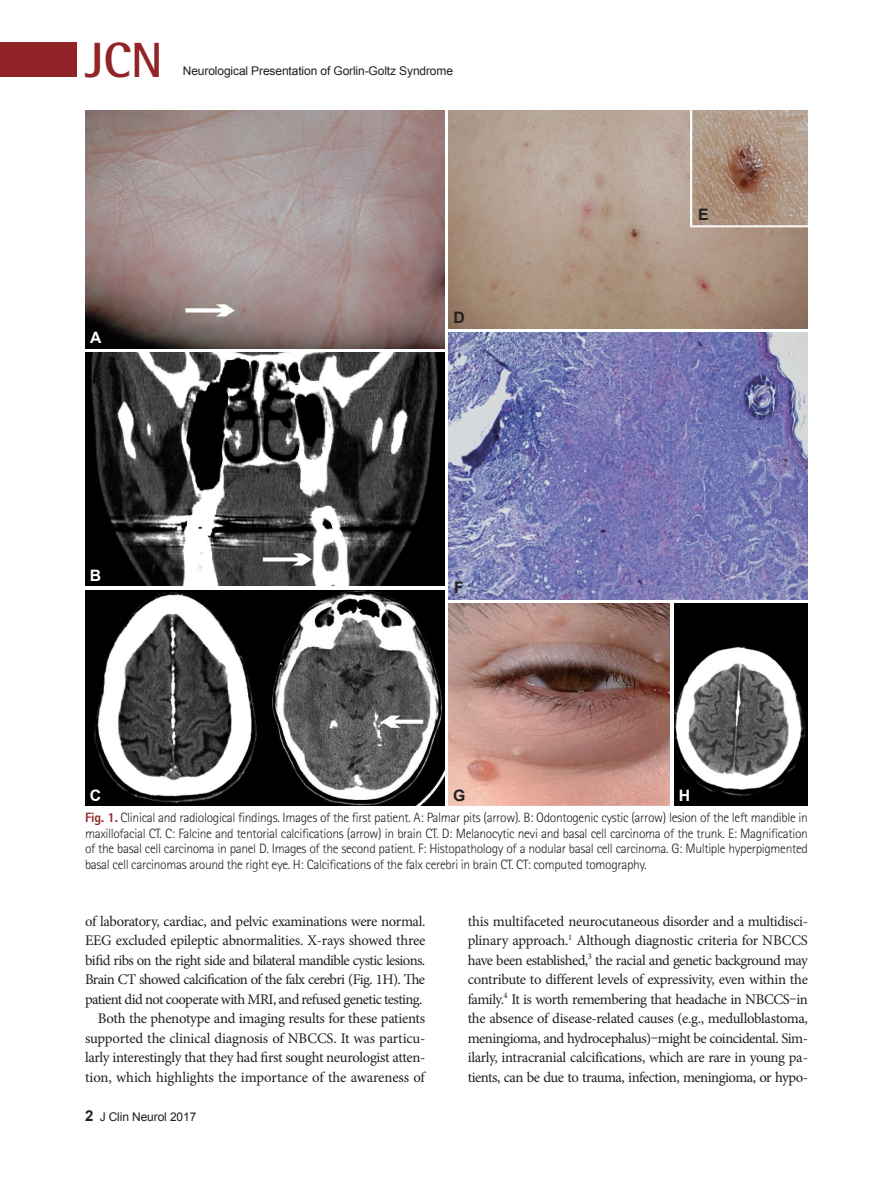
<style>
.page{position:relative;width:893px;height:1191px;background:#fff}
.page>*{position:absolute;margin:0;border:0;box-sizing:border-box;transform-origin:0 0}
.t1{font:700 49.5px "Rotis Semi Sans Std";color:#912427}
.t2{font:700 15.75px "Arial";color:#fff}
.t3{font:700 15.75px "Arial";color:#231f20}
.t4{font:14.7px/19.5px "Minion Pro";letter-spacing:-.03em;color:#231f20;text-align:right}
.t5{font:300 13.5px/15.8px "Rotis Sans Serif Std";letter-spacing:-.025em;color:#231f20;text-align:justify}
.t6{font:12px "Arial";letter-spacing:-.01em;color:#231f20}
.s1{font-weight:800;color:#912427}
.s2{font-weight:700;font-size:15px}
</style>
<div class="page">
<div style="left:0;top:43px;width:77px;height:34px;background:#912427"></div>
<img style="left:448px;top:111px;width:360px;height:217px">
<img style="left:448px;top:333px;width:360px;height:266px">
<img style="left:85px;top:111px;width:359px;height:237px">
<img style="left:85px;top:352px;width:359px;height:234px">
<img style="left:85px;top:590px;width:359px;height:216px">
<img style="left:448px;top:603px;width:222px;height:203px">
<img style="left:674px;top:603px;width:134px;height:203px">
<h1 class="t1" style="left:85px;top:30px;width:80px">JCN</h1>
<p class="t6" style="left:183px;top:63px;width:272px">Neurological Presentation of Gorlin-Goltz Syndrome</p>
<p class="t2" style="left:90px;top:327px;width:13px">A</p>
<p class="t3" style="left:453px;top:307px;width:13px">D</p>
<p class="t3" style="left:698px;top:204px;width:12px">E</p>
<p class="t2" style="left:90px;top:564px;width:13px">B</p>
<p class="t2" style="left:90px;top:785px;width:13px">C</p>
<p class="t3" style="left:454px;top:577px;width:11px">F</p>
<p class="t3" style="left:453px;top:785px;width:14px">G</p>
<p class="t2" style="left:679px;top:785px;width:13px">H</p>
<p class="t5" style="left:85px;top:809px;width:724px"><span class="s1">Fig. 1.</span> Clinical and radiological findings. Images of the first patient. A: Palmar pits (arrow). B: Odontogenic cystic (arrow) lesion of the left mandible in maxillofacial CT. C: Falcine and tentorial calcifications (arrow) in brain CT. D: Melanocytic nevi and basal cell carcinoma of the trunk. E: Magnification of the basal cell carcinoma in panel D. Images of the second patient. F: Histopathology of a nodular basal cell carcinoma. G: Multiple hyperpigmented basal cell carcinomas around the right eye. H: Calcifications of the falx cerebri in brain CT. CT: computed tomography.</p>
<p class="t4" style="left:85px;top:911px;width:342px">of laboratory, cardiac, and pelvic examinations were normal.<br>EEG excluded epileptic abnormalities. X-rays showed three bifid ribs on the right side and bilateral mandible cystic lesions.<br>Brain CT showed calcification of the falx cerebri (Fig. 1H). The patient did not cooperate with MRI, and refused genetic testing.<br>Both the phenotype and imaging results for these patients supported the clinical diagnosis of NBCCS. It was particu&shy;larly interestingly that they had first sought neurologist atten&shy;tion, which highlights the importance of the awareness of</p>
<p class="t4" style="left:468px;top:911px;width:342px;text-align:justify">this multifaceted neurocutaneous disorder and a multidisci&shy;plinary approach.<sup>1</sup> Although diagnostic criteria for NBCCS have been established,<sup>3</sup> the racial and genetic background may contribute to different levels of expressivity, even within the family.<sup>4</sup> It is worth remembering that headache in NBCCS–in the absence of disease-related causes (e.g., medulloblastoma, meningioma, and hydrocephalus)–might be coincidental. Sim&shy;ilarly, intracranial calcifications, which are rare in young pa&shy;tients, can be due to trauma, infection, meningioma, or hypo-</p>
<p class="t6" style="left:85px;top:1108px;width:113px"><span class="s2">2</span> J Clin Neurol 2017</p>
</div>
